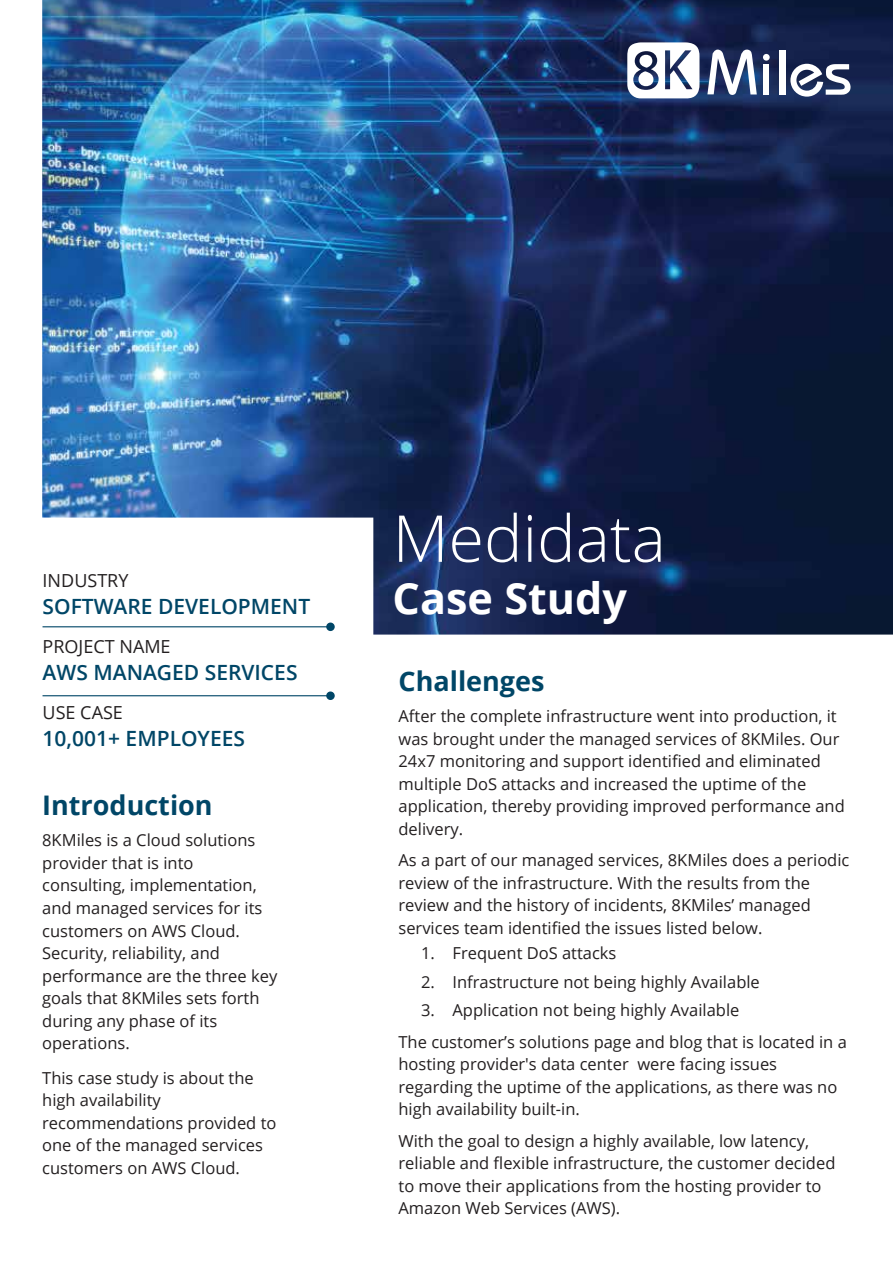
<style>
.page{position:relative;width:893px;height:1263px;background:#fff}
.page>*{position:absolute;margin:0;border:0;box-sizing:border-box;transform-origin:0 0}
.t1{font:300 64.65px "Open Sans";color:#fff}
.t2{font:700 43.2px "Open Sans";color:#fff}
.t3{font:700 27px "Open Sans";color:#004667}
.t4{font:600 21px "Open Sans";color:#004667}
.t5{font:18px "Open Sans";color:#231f20}
.t6{font:16.5px/22.5px "Open Sans";color:#231f20}
</style>
<div class="page">
<img style="left:42px;top:0;width:851px;height:635px">
<svg style="left:627px;top:42px;width:72px;height:57px"></svg>
<div style="left:763px;top:64px;width:6px;height:31px;background:#fff"></div>
<svg style="left:707px;top:49px;width:50px;height:47px"></svg>
<div style="left:779px;top:50px;width:6px;height:45px;background:#fff"></div>
<div style="left:763px;top:54px;width:7px;height:7px;background:#fff;border-radius:50%"></div>
<svg style="left:790px;top:64px;width:61px;height:33px"></svg>
<hr style="left:43px;top:626px;width:287px;height:1px;background:#004667">
<svg style="left:326px;top:622px;width:9px;height:9px"></svg>
<hr style="left:43px;top:695px;width:287px;height:1px;background:#004667">
<div style="left:326px;top:691px;width:9px;height:9px;background:#004667;border-radius:50%"></div>
<p class="t5" style="left:43px;top:568px;width:87px">INDUSTRY</p>
<p class="t4" style="left:43px;top:592px;width:269px">SOFTWARE DEVELOPMENT</p>
<p class="t5" style="left:43px;top:634px;width:130px">PROJECT NAME</p>
<p class="t4" style="left:43px;top:658px;width:256px">AWS MANAGED SERVICES</p>
<p class="t5" style="left:43px;top:700px;width:82px">USE CASE</p>
<p class="t4" style="left:43px;top:723px;width:204px">10,001+ EMPLOYEES</p>
<h3 class="t3" style="left:42px;top:786px;width:172px">Introduction</h3>
<p class="t6" style="left:42px;top:829px;width:237px">8KMiles is a Cloud solutions provider that is into consulting, implementation, and managed services for its customers on AWS Cloud.<br>Security, reliability, and performance are the three key goals that 8KMiles sets forth during any phase of its operations.</p>
<p class="t6" style="left:42px;top:1066px;width:236px">This case study is about the high availability recommendations provided to one of the managed services customers on AWS Cloud.</p>
<h1 class="t1" style="left:393px;top:494px;width:275px">Medidata</h1>
<h2 class="t2" style="left:393px;top:567px;width:236px">Case Study</h2>
<h3 class="t3" style="left:398px;top:662px;width:148px">Challenges</h3>
<p class="t6" style="left:398px;top:704px;width:448px">After the complete infrastructure went into production, it was brought under the managed services of 8KMiles. Our 24x7 monitoring and support identified and eliminated multiple DoS attacks and increased the uptime of the application, thereby providing improved performance and delivery.</p>
<p class="t6" style="left:398px;top:848px;width:452px">As a part of our managed services, 8KMiles does a periodic review of the infrastructure. With the results from the review and the history of incidents, 8KMiles’ managed services team identified the issues listed below.</p>
<p class="t6" style="left:421px;top:941px;width:197px">1. Frequent DoS attacks</p>
<p class="t6" style="left:421px;top:970px;width:340px">2. Infrastructure not being highly Available</p>
<p class="t6" style="left:398px;top:994px;width:450px;line-height:31.5px;text-indent:23px">3. Application not being highly Available<br>The customer’s solutions page and blog that is located in a</p>
<p class="t6" style="left:398px;top:1052px;width:440px">hosting provider's data center were facing issues regarding the uptime of the applications, as there was no high availability built-in.</p>
<p class="t6" style="left:398px;top:1129px;width:438px">With the goal to design a highly available, low latency, reliable and flexible infrastructure, the customer decided to move their applications from the hosting provider to Amazon Web Services (AWS).</p>
</div>
